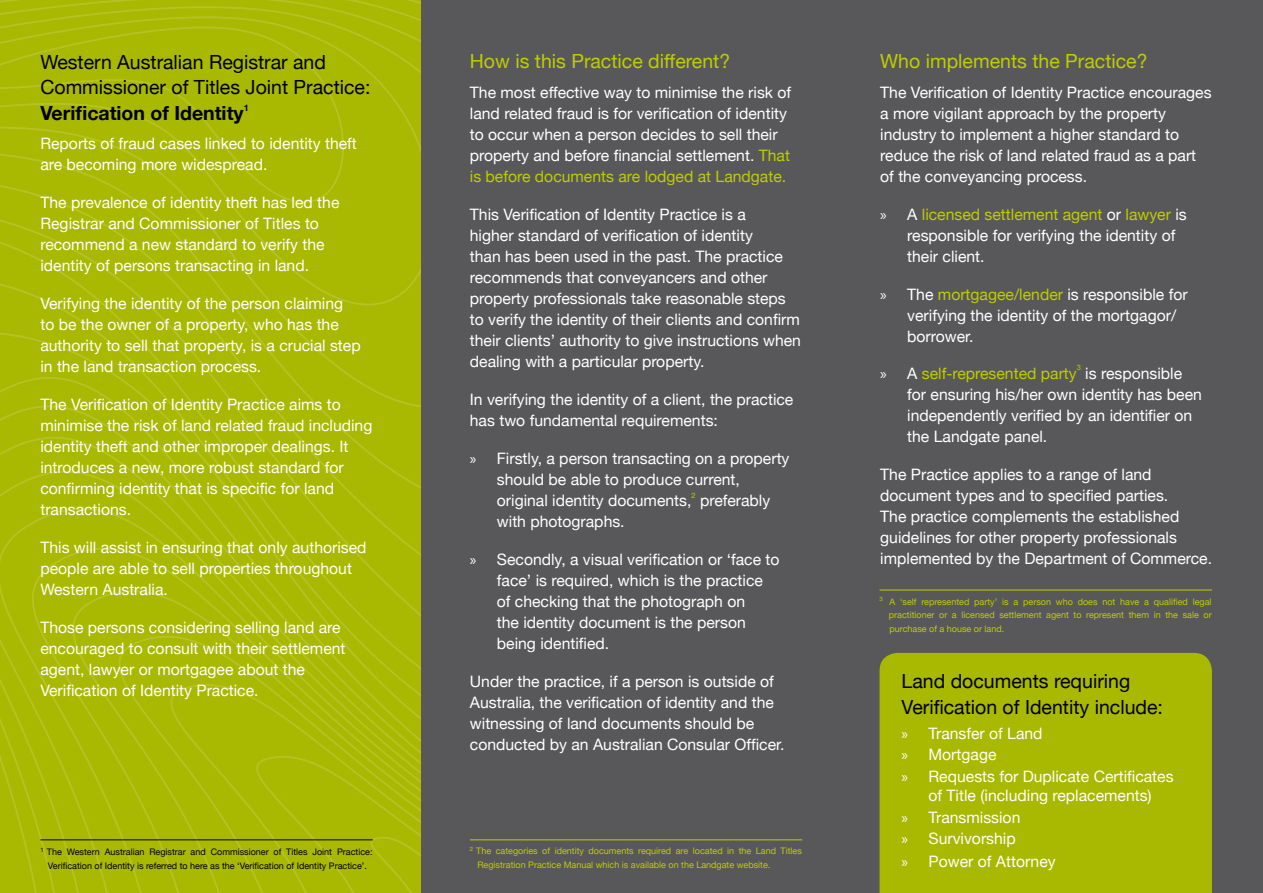
<style>
.page{position:relative;width:1263px;height:893px;background:#58585a}
.page>*{position:absolute;margin:0;border:0;box-sizing:border-box;transform-origin:0 0}
.t1{font:19.5px/25.5px "Helvetica Neue";color:#000}
.t2{font:19.5px "Helvetica Neue";color:#becd00}
.t3{font:700 19.5px "Helvetica Neue";color:#000}
.t4{font:15.75px/21px "Helvetica Neue";color:#fff}
.t5{font:15.75px "Helvetica Neue";color:#becd00}
.t6{font:9px/13.5px "Helvetica Neue";color:#becd00}
.t7{font:9px/13.5px "Helvetica Neue";color:#000;text-align:center}
.t8{font:700 9px "Helvetica Neue";color:#000}
.t9{font:7.5px "Helvetica Neue";color:#becd00}
.s1{color:#becd00}
.s2{font-family:"Myriad Pro"}
.s3{font-family:"Myriad Pro";color:#fff}
.s4{color:#fff}
</style>
<div class="page">
<svg style="left:0;top:0;width:421px;height:219px;background:#a9b802"></svg>
<div style="left:0;top:219px;width:421px;height:48px;background:#a9b800"></div>
<div style="left:0;top:267px;width:421px;height:57px;background:#a9b800"></div>
<svg style="left:0;top:324px;width:421px;height:569px;background:#a9b802"></svg>
<svg style="left:0;top:361px;width:63px;height:532px;background:#a9b802"></svg>
<hr style="left:470px;top:839px;width:332px;height:1px;background:#becd00">
<hr style="left:40px;top:839px;width:333px;height:1px;background:#000">
<div style="left:879px;top:653px;width:333px;height:240px;background:#a9b800"></div>
<hr style="left:879px;top:590px;width:333px;height:1px;background:#becd00">
<p class="t1" style="left:40px;top:49px;width:332px">Western Australian Registrar and<br>Commissioner of Titles Joint Practice:</p>
<p class="t3" style="left:40px;top:101px;width:205px">Verification of Identity</p>
<p class="t8" style="left:244px;top:102px;width:7px">1</p>
<p class="t4" style="left:40px;top:133px;width:318px">Reports of fraud cases linked to identity theft are becoming more widespread.</p>
<p class="t4" style="left:40px;top:192px;width:301px">The prevalence of identity theft has led the Registrar and Commissioner of Titles to recommend a new standard to verify the identity of persons transacting in land.</p>
<p class="t4" style="left:40px;top:293px;width:322px">Verifying the identity of the person claiming to be the owner of a property, who has the authority to sell that property, is a crucial step in the land transaction process.</p>
<p class="t4" style="left:40px;top:394px;width:334px">The Verification of Identity Practice aims to minimise the risk of land related fraud including identity theft and other improper dealings. It introduces a new, more robust standard for confirming identity that is specific for land transactions.</p>
<p class="t4" style="left:40px;top:537px;width:328px">This will assist in ensuring that only authorised people are able to sell properties throughout<br>Western Australia.</p>
<p class="t4" style="left:40px;top:617px;width:307px">Those persons considering selling land are encouraged to consult with their settlement agent, lawyer or mortgagee about the Verification of Identity Practice.</p>
<p class="t7" style="left:40px;top:845px;width:334px"><sup>1</sup> The Western Australian Registrar and Commissioner of Titles Joint Practice:<br>Verification of Identity is referred to here as the ‘Verification of Identity Practice’.</p>
<p class="t2" style="left:470px;top:50px;width:262px">How is this Practice different?</p>
<p class="t4" style="left:470px;top:82px;width:323px">The most effective way to minimise the risk of land related fraud is for verification of identity to occur when a person decides to sell their property and before financial settlement. <span class="s1">That is before documents are lodged at Landgate.</span></p>
<p class="t4" style="left:470px;top:204px;width:333px">This Verification of Identity Practice is a<br>higher standard of verification of identity<br>than has been used in the past. The practice recommends that conveyancers and other property professionals take reasonable steps to verify the identity of their clients and confirm their clients’ authority to give instructions when dealing with a particular property.</p>
<p class="t4" style="left:470px;top:389px;width:325px">In verifying the identity of a client, the practice has two fundamental requirements:</p>
<p class="t4" style="left:497px;top:448px;width:294px;text-indent:-27px"><span class="s2">»</span> Firstly, a person transacting on a property should be able to produce current, original identity documents,</p>
<p class="t9" style="left:691px;top:490px;width:6px">2</p>
<p class="t4" style="left:700px;top:490px;width:72px">preferably</p>
<p class="t4" style="left:497px;top:511px;width:129px">with photographs.</p>
<p class="t4" style="left:497px;top:549px;width:284px;text-indent:-27px"><span class="s2">»</span> Secondly, a visual verification or ‘face to face’ is required, which is the practice of checking that the photograph on<br>the identity document is the person being identified.</p>
<p class="t4" style="left:470px;top:671px;width:316px">Under the practice, if a person is outside of Australia, the verification of identity and the witnessing of land documents should be conducted by an Australian Consular Officer.</p>
<p class="t6" style="left:477px;top:844px;width:326px;text-indent:-7px"><sup>2</sup> The categories of identity documents required are located in the Land Titles<br>Registration Practice Manual which is available on the Landgate website.</p>
<p class="t2" style="left:880px;top:50px;width:269px">Who implements the Practice?</p>
<p class="t4" style="left:880px;top:82px;width:333px">The Verification of Identity Practice encourages a more vigilant approach by the property industry to implement a higher standard to reduce the risk of land related fraud as a part of the conveyancing process.</p>
<p class="t4" style="left:907px;top:204px;width:281px;text-indent:-27px"><span class="s2">»</span> A <span class="s1">licensed settlement agent</span> or <span class="s1">lawyer</span> is responsible for verifying the identity of their client.</p>
<p class="t4" style="left:907px;top:284px;width:282px;text-indent:-27px"><span class="s2">»</span> The <span class="s1">mortgagee/lender</span> is responsible for verifying the identity of the mortgagor/ borrower.</p>
<p class="t5" style="left:880px;top:363px;width:198px"><span class="s3">»</span> <span class="s4">A</span> self-represented party</p>
<p class="t9" style="left:1077px;top:363px;width:6px">3</p>
<p class="t4" style="left:907px;top:362px;width:296px;text-indent:178px">is responsible for ensuring his/her own identity has been independently verified by an identifier on the Landgate panel.</p>
<p class="t4" style="left:880px;top:463px;width:333px">The Practice applies to a range of land document types and to specified parties.<br>The practice complements the established guidelines for other property professionals implemented by the Department of Commerce.</p>
<p class="t6" style="left:889px;top:594px;width:324px;text-align:justify;text-indent:-9px"><sup>3</sup> A ‘self represented party’ is a person who does not have a qualified legal practitioner or a licensed settlement agent to represent them in the sale or purchase of a house or land.</p>
<p class="t1" style="left:901px;top:668px;width:263px">Land documents requiring<br>Verification of Identity include:</p>
<p class="t4" style="left:901px;top:722px;width:274px;line-height:21.5px"><span class="s2">»</span> Transfer of Land<br><span class="s2">»</span> Mortgage<br><span class="s2">»</span> Requests for Duplicate Certificates</p>
<p class="t4" style="left:901px;top:785px;width:252px;line-height:21.9px;text-indent:27px">of Title (including replacements) <span class="s2">»</span> Transmission<br><span class="s2">»</span> Survivorship<br><span class="s2">»</span> Power of Attorney</p>
</div>
